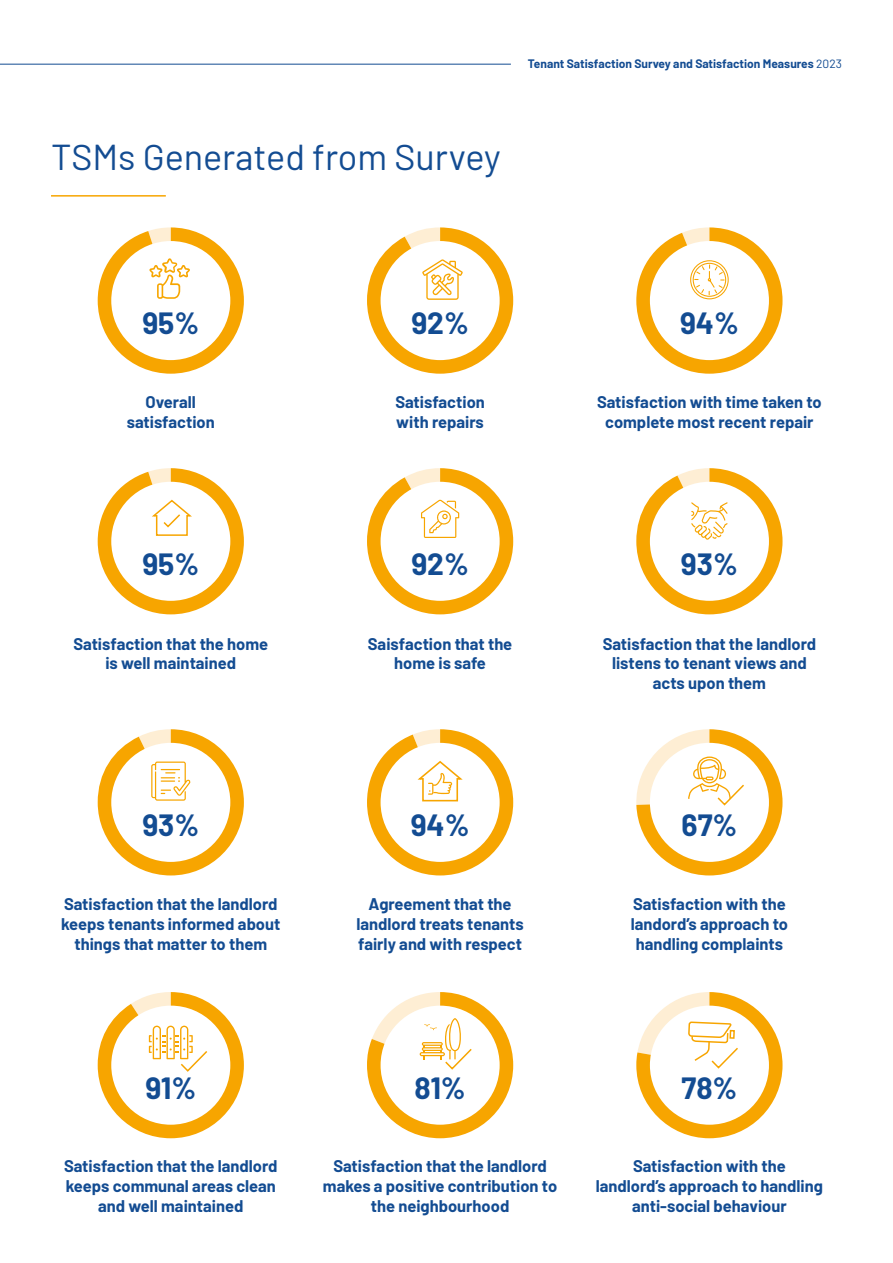
<style>
.page{position:relative;width:893px;height:1263px;background:#fff}
.page>*{position:absolute;margin:0;border:0;box-sizing:border-box;transform-origin:0 0}
.t1{font:36px "Barlow";color:#134c92}
.t2{font:700 30px "Barlow";color:#134c92}
.t3{font:700 16.5px/19.8px "Barlow";color:#134c92;text-align:center}
.t4{font:700 12px "Barlow";color:#134c92}
.s1{font-weight:400}
</style>
<div class="page">
<hr style="left:0;top:64px;width:511px;height:1px;background:#134c92">
<hr style="left:51px;top:195px;width:115px;height:2px;background:#f7a500">
<svg style="left:98px;top:227px;width:146px;height:147px"></svg>
<svg style="left:367px;top:227px;width:146px;height:147px"></svg>
<svg style="left:636px;top:227px;width:146px;height:147px"></svg>
<svg style="left:98px;top:468px;width:146px;height:146px"></svg>
<svg style="left:367px;top:468px;width:146px;height:146px"></svg>
<svg style="left:636px;top:468px;width:146px;height:146px"></svg>
<svg style="left:98px;top:729px;width:146px;height:146px"></svg>
<svg style="left:367px;top:729px;width:146px;height:146px"></svg>
<svg style="left:636px;top:729px;width:146px;height:146px"></svg>
<svg style="left:98px;top:992px;width:146px;height:146px"></svg>
<svg style="left:367px;top:992px;width:146px;height:146px"></svg>
<svg style="left:636px;top:992px;width:146px;height:146px"></svg>
<p class="t4" style="left:528px;top:55px;width:316px">Tenant Satisfaction Survey and Satisfaction Measures <span class="s1">2023</span></p>
<h1 class="t1" style="left:51px;top:131px;width:451px">TSMs Generated from Survey</h1>
<h2 class="t2" style="left:142px;top:301px;width:58px">95%</h2>
<h2 class="t2" style="left:411px;top:301px;width:59px">92%</h2>
<h2 class="t2" style="left:680px;top:301px;width:60px">94%</h2>
<p class="t3" style="left:127px;top:391px;width:90px">Overall satisfaction</p>
<p class="t3" style="left:395px;top:391px;width:91px;text-align:left">Satisfaction with repairs</p>
<p class="t3" style="left:597px;top:391px;width:226px">Satisfaction with time taken to complete most recent repair</p>
<h2 class="t2" style="left:142px;top:542px;width:58px">95%</h2>
<h2 class="t2" style="left:411px;top:542px;width:59px">92%</h2>
<h2 class="t2" style="left:681px;top:542px;width:58px">93%</h2>
<p class="t3" style="left:73px;top:632px;width:196px">Satisfaction that the home is well maintained</p>
<p class="t3" style="left:368px;top:632px;width:146px">Saisfaction that the home is safe</p>
<p class="t3" style="left:603px;top:632px;width:215px">Satisfaction that the landlord listens to tenant views and acts upon them</p>
<h2 class="t2" style="left:142px;top:803px;width:58px">93%</h2>
<h2 class="t2" style="left:411px;top:803px;width:60px">94%</h2>
<h2 class="t2" style="left:681px;top:803px;width:57px">67%</h2>
<p class="t3" style="left:61px;top:893px;width:221px">Satisfaction that the landlord keeps tenants informed about things that matter to them</p>
<p class="t3" style="left:356px;top:893px;width:169px">Agreement that the landlord treats tenants fairly and with respect</p>
<p class="t3" style="left:631px;top:893px;width:159px">Satisfaction with the landord’s approach to handling complaints</p>
<h2 class="t2" style="left:145px;top:1066px;width:52px">91%</h2>
<p class="t3" style="left:64px;top:1155px;width:215px">Satisfaction that the landlord keeps communal areas clean and well maintained</p>
<h2 class="t2" style="left:414px;top:1066px;width:53px">81%</h2>
<p class="t3" style="left:323px;top:1155px;width:236px">Satisfaction that the landlord makes a positive contribution to the neighbourhood</p>
<h2 class="t2" style="left:681px;top:1066px;width:57px">78%</h2>
<p class="t3" style="left:596px;top:1155px;width:229px">Satisfaction with the<br>landlord’s approach to handling anti-social behaviour</p>
</div>
